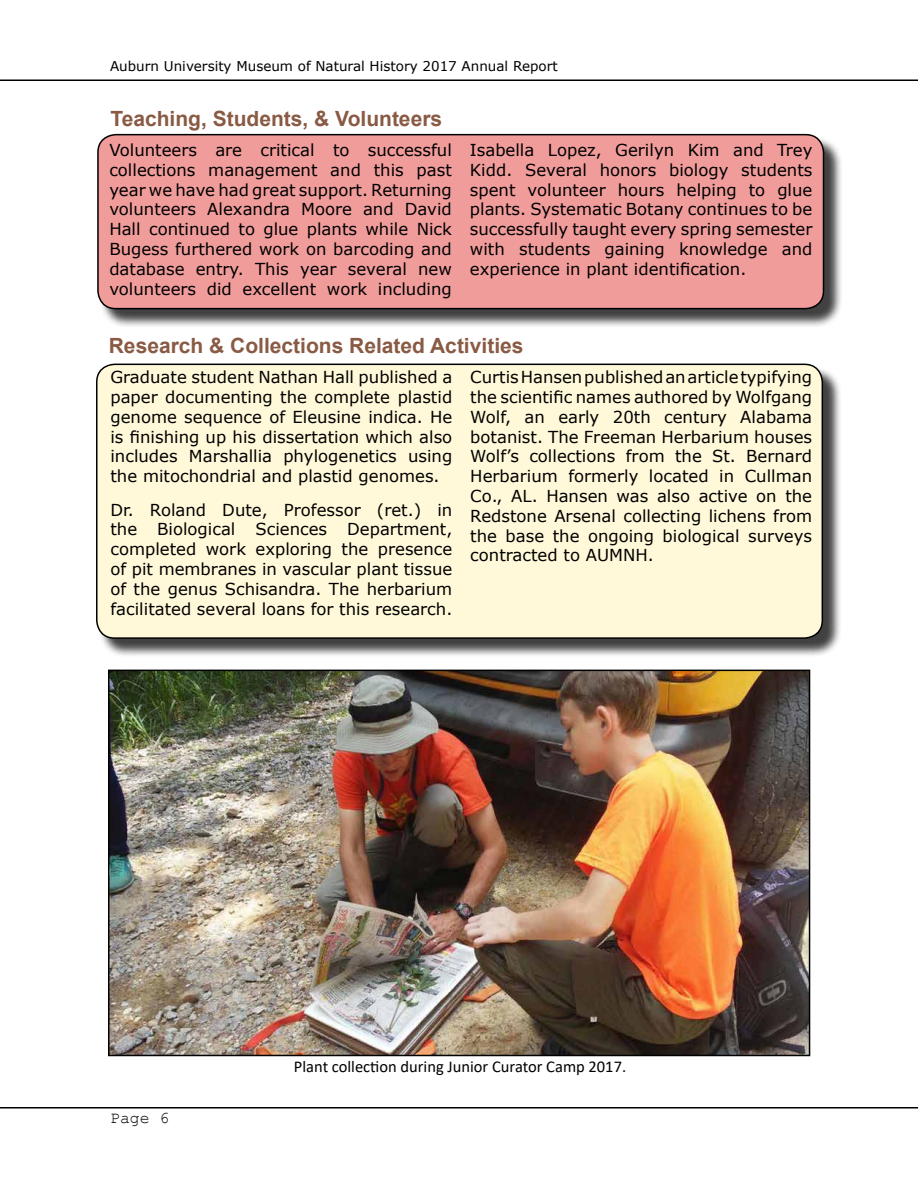
<style>
.page{position:relative;width:918px;height:1188px;background:#fff}
.page>*{position:absolute;margin:0;border:0;box-sizing:border-box;transform-origin:0 0}
.t1{font:700 21px "Arial";color:#895a44}
.t2{font:16.5px/19.8px "Verdana";color:#000;text-align:justify}
.t3{font:16.5px "Calibri";color:#000}
.t4{font:16.5px "Courier New";color:#000}
.t5{font:13.5px "Verdana";color:#000}
</style>
<div class="page">
<hr style="left:0;top:80px;width:918px;height:1px;background:#000">
<hr style="left:0;top:1107px;width:918px;height:1px;background:#000">
<div style="left:99px;top:136px;width:744px;height:192px;background:#000;opacity:.75"></div>
<div style="left:98px;top:135px;width:726px;height:174px;background:#f09c9b;border-radius:18px"></div>
<div style="left:97px;top:134px;width:727px;height:175px;border:2px solid #000;border-radius:18px"></div>
<img style="left:111px;top:673px;width:696px;height:380px">
<div style="left:108px;top:670px;width:702px;height:386px;border:2px solid #000"></div>
<div style="left:98px;top:366px;width:744px;height:291px;background:#000;opacity:.75"></div>
<div style="left:97px;top:364px;width:725px;height:274px;background:#fff9d9;border-radius:18px"></div>
<div style="left:96px;top:364px;width:727px;height:275px;border:2px solid #000;border-radius:18px"></div>
<p class="t5" style="left:110px;top:57px;width:449px">Auburn University Museum of Natural History 2017 Annual Report</p>
<p class="t1" style="left:110px;top:104px;width:333px">Teaching, Students, &amp; Volunteers</p>
<p class="t2" style="left:109px;top:140px;width:344px">Volunteers are critical to successful collections management and this past year we have had great support. Returning volunteers Alexandra Moore and David Hall continued to glue plants while Nick Bugess furthered work on barcoding and database entry. This year several new volunteers did excellent work including</p>
<p class="t2" style="left:470px;top:140px;width:344px">Isabella Lopez, Gerilyn Kim and Trey Kidd. Several honors biology students spent volunteer hours helping to glue plants. Systematic Botany continues to be successfully taught every spring semester with students gaining knowledge and experience in plant identification.</p>
<p class="t1" style="left:109px;top:331px;width:416px">Research &amp; Collections Related Activities</p>
<p class="t2" style="left:110px;top:367px;width:343px">Graduate student Nathan Hall published a paper documenting the complete plastid genome sequence of Eleusine indica. He is finishing up his dissertation which also includes Marshallia phylogenetics using the mitochondrial and plastid genomes.</p>
<p class="t2" style="left:110px;top:500px;width:343px">Dr. Roland Dute, Professor (ret.) in the Biological Sciences Department, completed work exploring the presence of pit membranes in vascular plant tissue of the genus Schisandra. The herbarium facilitated several loans for this research.</p>
<p class="t2" style="left:470px;top:367px;width:343px">Curtis Hansen published an article typifying the scientific names authored by Wolfgang Wolf, an early 20th century Alabama botanist. The Freeman Herbarium houses Wolf’s collections from the St. Bernard Herbarium formerly located in Cullman Co., AL. Hansen was also active on the Redstone Arsenal collecting lichens from the base the ongoing biological surveys contracted to AUMNH.</p>
<p class="t4" style="left:110px;top:1108px;width:61px">Page 6</p>
<p class="t3" style="left:294px;top:1055px;width:334px">Plant collection during Junior Curator Camp 2017.</p>
</div>
